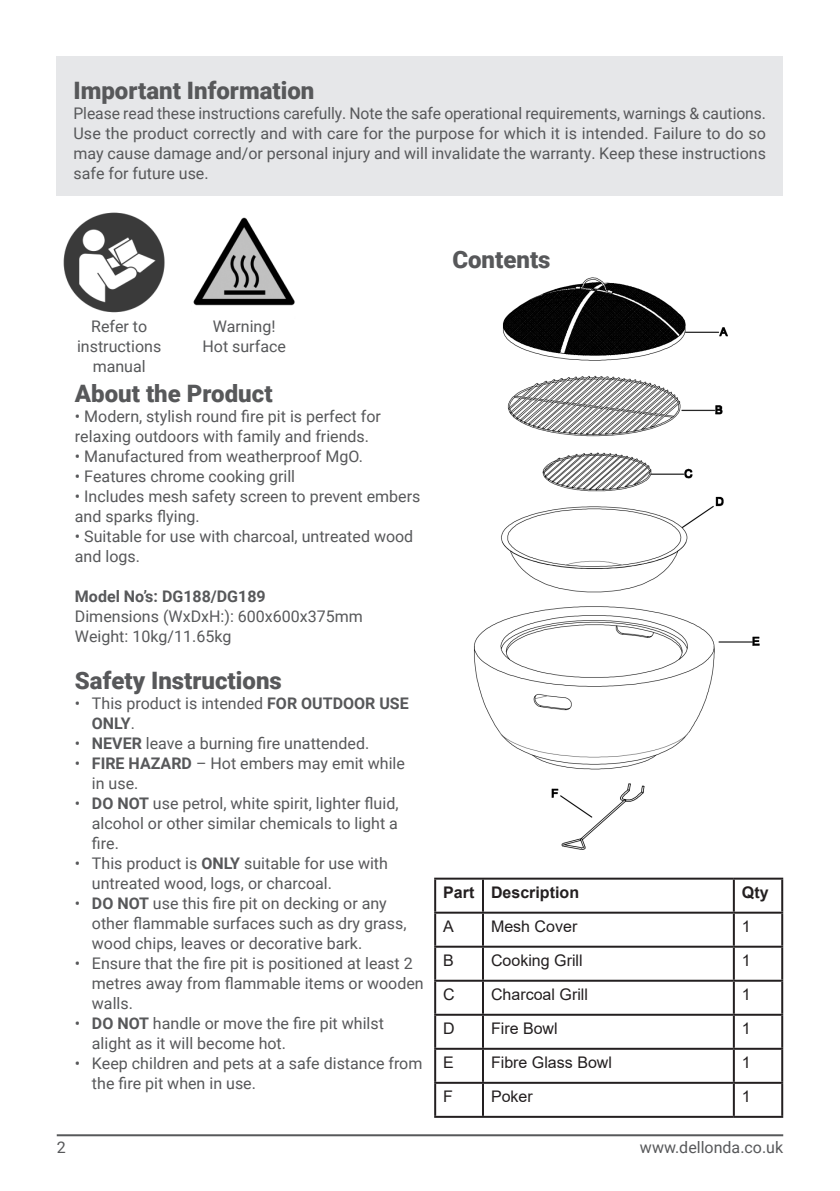
<style>
.page{position:relative;width:840px;height:1191px;background:#fff}
.page>*{position:absolute;margin:0;border:0;box-sizing:border-box;transform-origin:0 0}
.Section_Header{font:900 24px "Roboto";color:#57585a}
.Copy__Justified{font:16px/20px "Roboto";color:#57585a}
.Main_Copy__DO_NOT_MODIFY{font:16px/20px "Roboto";color:#57585a}
.t1{font:16px "Arial";color:#231f20}
.Main_Copy__DO_NOT_MODIFY-2{font:700 16px "Roboto";color:#57585a}
.t2{font:700 16px "Arial";color:#231f20}
.s1{font-weight:700}
</style>
<div class="page">
<hr style="left:57px;top:1134px;width:725px;height:2px;background:#57585a">
<div style="left:56px;top:57px;width:726px;height:139px;background:#e6e7e9"></div>
<img style="left:63px;top:212px;width:102px;height:101px">
<img style="left:193px;top:217px;width:102px;height:89px">
<img style="left:474px;top:277px;width:285px;height:573px">
<hr style="left:434px;top:877px;width:48px;height:2px;background:#231f20">
<hr style="left:434px;top:879px;width:2px;height:32px;background:#231f20">
<hr style="left:482px;top:877px;width:251px;height:2px;background:#231f20">
<hr style="left:481px;top:879px;width:2px;height:32px;background:#231f20">
<hr style="left:733px;top:877px;width:49px;height:2px;background:#231f20">
<hr style="left:732px;top:879px;width:2px;height:32px;background:#231f20">
<hr style="left:780px;top:879px;width:2px;height:32px;background:#231f20">
<hr style="left:434px;top:911px;width:48px;height:2px;background:#231f20">
<hr style="left:434px;top:913px;width:2px;height:32px;background:#231f20">
<hr style="left:482px;top:911px;width:251px;height:2px;background:#231f20">
<hr style="left:481px;top:913px;width:2px;height:32px;background:#231f20">
<hr style="left:733px;top:911px;width:49px;height:2px;background:#231f20">
<hr style="left:732px;top:913px;width:2px;height:32px;background:#231f20">
<hr style="left:780px;top:913px;width:2px;height:32px;background:#231f20">
<hr style="left:434px;top:945px;width:48px;height:2px;background:#231f20">
<hr style="left:434px;top:947px;width:2px;height:32px;background:#231f20">
<hr style="left:482px;top:945px;width:251px;height:2px;background:#231f20">
<hr style="left:481px;top:947px;width:2px;height:32px;background:#231f20">
<hr style="left:733px;top:945px;width:49px;height:2px;background:#231f20">
<hr style="left:732px;top:947px;width:2px;height:32px;background:#231f20">
<hr style="left:780px;top:947px;width:2px;height:32px;background:#231f20">
<hr style="left:434px;top:979px;width:48px;height:2px;background:#231f20">
<hr style="left:434px;top:981px;width:2px;height:32px;background:#231f20">
<hr style="left:482px;top:979px;width:251px;height:2px;background:#231f20">
<hr style="left:481px;top:981px;width:2px;height:32px;background:#231f20">
<hr style="left:733px;top:979px;width:49px;height:2px;background:#231f20">
<hr style="left:732px;top:981px;width:2px;height:32px;background:#231f20">
<hr style="left:780px;top:981px;width:2px;height:32px;background:#231f20">
<hr style="left:434px;top:1013px;width:48px;height:2px;background:#231f20">
<hr style="left:434px;top:1015px;width:2px;height:32px;background:#231f20">
<hr style="left:482px;top:1013px;width:251px;height:2px;background:#231f20">
<hr style="left:481px;top:1015px;width:2px;height:32px;background:#231f20">
<hr style="left:733px;top:1013px;width:49px;height:2px;background:#231f20">
<hr style="left:732px;top:1015px;width:2px;height:32px;background:#231f20">
<hr style="left:780px;top:1015px;width:2px;height:32px;background:#231f20">
<hr style="left:434px;top:1047px;width:48px;height:2px;background:#231f20">
<hr style="left:434px;top:1049px;width:2px;height:32px;background:#231f20">
<hr style="left:482px;top:1047px;width:251px;height:2px;background:#231f20">
<hr style="left:481px;top:1049px;width:2px;height:32px;background:#231f20">
<hr style="left:733px;top:1047px;width:49px;height:2px;background:#231f20">
<hr style="left:732px;top:1049px;width:2px;height:32px;background:#231f20">
<hr style="left:780px;top:1049px;width:2px;height:32px;background:#231f20">
<hr style="left:434px;top:1081px;width:48px;height:2px;background:#231f20">
<hr style="left:434px;top:1083px;width:2px;height:32px;background:#231f20">
<hr style="left:482px;top:1081px;width:251px;height:2px;background:#231f20">
<hr style="left:481px;top:1083px;width:2px;height:32px;background:#231f20">
<hr style="left:733px;top:1081px;width:49px;height:2px;background:#231f20">
<hr style="left:732px;top:1083px;width:2px;height:32px;background:#231f20">
<hr style="left:780px;top:1083px;width:2px;height:32px;background:#231f20">
<hr style="left:434px;top:1115px;width:48px;height:2px;background:#231f20">
<hr style="left:482px;top:1115px;width:251px;height:2px;background:#231f20">
<hr style="left:733px;top:1115px;width:49px;height:2px;background:#231f20">
<p class="Section_Header" style="left:73px;top:74px;width:242px">Important Information</p>
<p class="Copy__Justified" style="left:73px;top:103px;width:693px;text-align:justify">Please read these instructions carefully. Note the safe operational requirements, warnings &amp; cautions.<br>Use the product correctly and with care for the purpose for which it is intended. Failure to do so may cause damage and/or personal injury and will invalidate the warranty. Keep these instructions safe for future use.</p>
<p class="Section_Header" style="left:452px;top:243px;width:100px">Contents</p>
<p class="Copy__Justified" style="left:91px;top:316px;width:57px">Refer to</p>
<p class="Copy__Justified" style="left:77px;top:336px;width:86px">instructions</p>
<p class="Copy__Justified" style="left:93px;top:356px;width:54px">manual</p>
<p class="Copy__Justified" style="left:213px;top:316px;width:64px">Warning!</p>
<p class="Copy__Justified" style="left:202px;top:336px;width:85px">Hot surface</p>
<p class="Section_Header" style="left:75px;top:377px;width:199px">About the Product</p>
<p class="Main_Copy__DO_NOT_MODIFY" style="left:75px;top:406px;width:307px">• Modern, stylish round fire pit is perfect for relaxing outdoors with family and friends.</p>
<p class="Main_Copy__DO_NOT_MODIFY" style="left:75px;top:446px;width:289px">• Manufactured from weatherproof MgO.</p>
<p class="Main_Copy__DO_NOT_MODIFY" style="left:75px;top:466px;width:221px">• Features chrome cooking grill</p>
<p class="Main_Copy__DO_NOT_MODIFY" style="left:75px;top:486px;width:347px">• Includes mesh safety screen to prevent embers and sparks flying.</p>
<p class="Main_Copy__DO_NOT_MODIFY" style="left:75px;top:526px;width:340px">• Suitable for use with charcoal, untreated wood and logs.</p>
<p class="Main_Copy__DO_NOT_MODIFY-2" style="left:75px;top:585px;width:192px">Model No’s: DG188/DG189</p>
<p class="Main_Copy__DO_NOT_MODIFY" style="left:75px;top:606px;width:289px">Dimensions (WxDxH:): 600x600x375mm</p>
<p class="Main_Copy__DO_NOT_MODIFY" style="left:75px;top:626px;width:158px">Weight: 10kg/11.65kg</p>
<p class="Section_Header" style="left:75px;top:664px;width:208px">Safety Instructions</p>
<p class="Copy__Justified" style="left:92px;top:693px;width:318px;text-indent:-17px">• This product is intended <span class="s1">FOR OUTDOOR USE<br>ONLY</span>.</p>
<p class="Copy__Justified" style="left:75px;top:733px;width:296px">• <span class="s1">NEVER</span> leave a burning fire unattended.</p>
<p class="Copy__Justified" style="left:92px;top:753px;width:314px;text-indent:-17px">• <span class="s1">FIRE HAZARD</span> – Hot embers may emit while in use.</p>
<p class="Copy__Justified" style="left:92px;top:793px;width:308px;text-align:justify;text-indent:-17px">• <span class="s1">DO NOT</span> use petrol, white spirit, lighter fluid, alcohol or other similar chemicals to light a fire.</p>
<p class="Copy__Justified" style="left:92px;top:853px;width:297px;text-indent:-17px">• This product is <span class="s1">ONLY</span> suitable for use with untreated wood, logs, or charcoal.</p>
<p class="Copy__Justified" style="left:92px;top:893px;width:316px;text-indent:-17px">• <span class="s1">DO NOT</span> use this fire pit on decking or any other flammable surfaces such as dry grass, wood chips, leaves or decorative bark.</p>
<p class="Copy__Justified" style="left:92px;top:953px;width:333px;text-indent:-17px">• Ensure that the fire pit is positioned at least 2 metres away from flammable items or wooden walls.</p>
<p class="Copy__Justified" style="left:92px;top:1013px;width:293px;text-indent:-17px">• <span class="s1">DO NOT</span> handle or move the fire pit whilst alight as it will become hot.</p>
<p class="Copy__Justified" style="left:92px;top:1053px;width:332px;text-indent:-17px">• Keep children and pets at a safe distance from the fire pit when in use.</p>
<p class="t2" style="left:443px;top:881px;width:33px">Part</p>
<p class="t2" style="left:490px;top:881px;width:90px">Description</p>
<p class="t2" style="left:741px;top:881px;width:28px">Qty</p>
<p class="t1" style="left:443px;top:915px;width:12px">A</p>
<p class="t1" style="left:490px;top:915px;width:88px">Mesh Cover</p>
<p class="t1" style="left:741px;top:915px;width:10px">1</p>
<p class="t1" style="left:443px;top:949px;width:12px">B</p>
<p class="t1" style="left:490px;top:949px;width:93px">Cooking Grill</p>
<p class="t1" style="left:741px;top:949px;width:10px">1</p>
<p class="t1" style="left:443px;top:983px;width:13px">C</p>
<p class="t1" style="left:490px;top:983px;width:98px">Charcoal Grill</p>
<p class="t1" style="left:741px;top:983px;width:10px">1</p>
<p class="t1" style="left:443px;top:1017px;width:13px">D</p>
<p class="t1" style="left:490px;top:1017px;width:68px">Fire Bowl</p>
<p class="t1" style="left:741px;top:1017px;width:10px">1</p>
<p class="t1" style="left:443px;top:1051px;width:12px">E</p>
<p class="t1" style="left:490px;top:1051px;width:122px">Fibre Glass Bowl</p>
<p class="t1" style="left:741px;top:1051px;width:10px">1</p>
<p class="t1" style="left:443px;top:1085px;width:11px">F</p>
<p class="t1" style="left:490px;top:1085px;width:43px">Poker</p>
<p class="t1" style="left:741px;top:1085px;width:10px">1</p>
<p class="Copy__Justified" style="left:57px;top:1137px;width:10px">2</p>
<p class="Copy__Justified" style="left:639px;top:1137px;width:145px">www.dellonda.co.uk</p>
</div>
